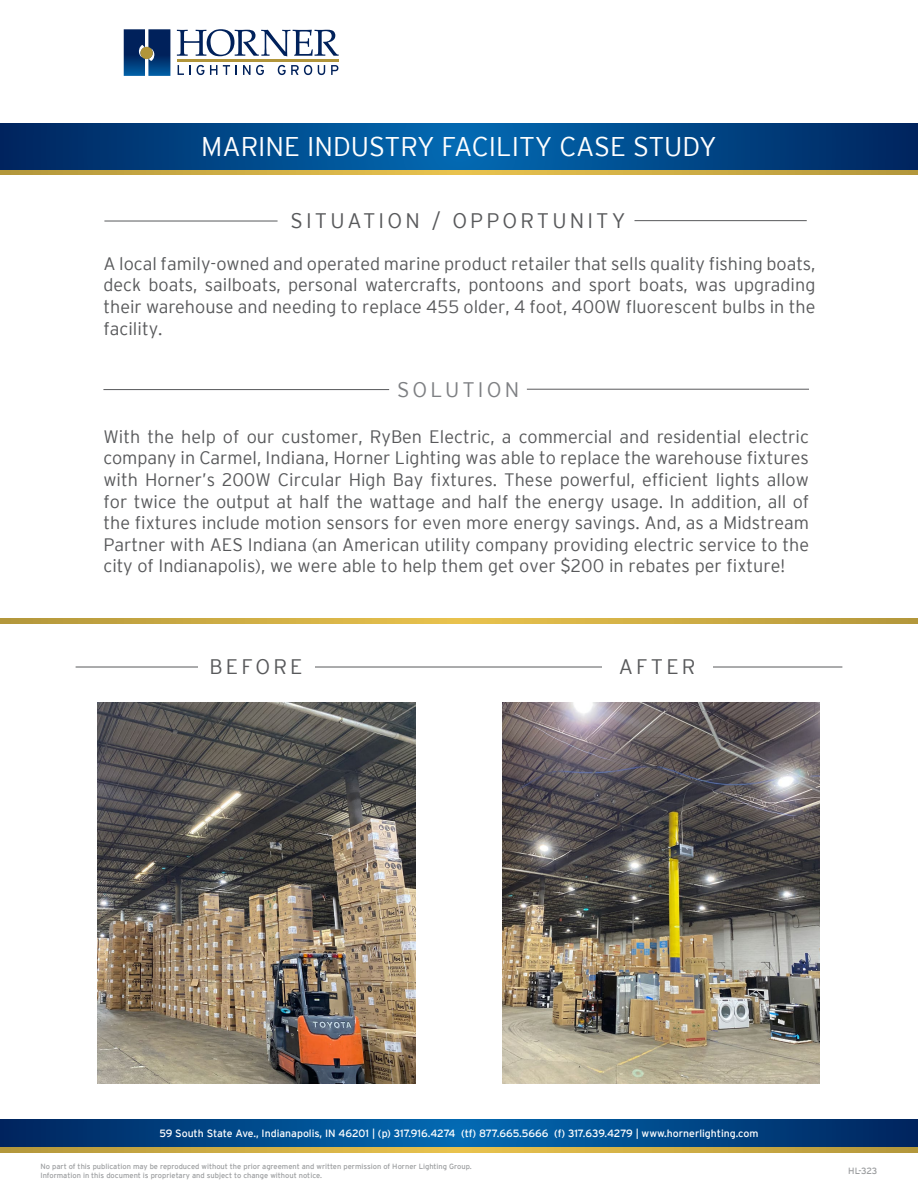
<style>
.page{position:relative;width:918px;height:1188px;background:#fff}
.page>*{position:absolute;margin:0;border:0;box-sizing:border-box;transform-origin:0 0}
.t1{font:300 27px "Interstate";color:#fff}
.t2{font:300 21px "Interstate";letter-spacing:.15em;color:#58595b}
.t3{font:300 21px "Interstate";letter-spacing:.15em;color:#7e8083}
.t4{font:300 18px/21.6px "Interstate";color:#58595b;text-align:justify}
.t5{font:10.5px "Interstate";color:#fff}
.t6{font:9px "Interstate";color:#9c9ea0}
.t7{font:7.5px/9px "Interstate";color:#9c9ea0}
</style>
<div class="page">
<svg style="left:177px;top:29px;width:162px;height:27px"></svg>
<hr style="left:177px;top:59px;width:162px;height:3px;background:#b1953a">
<img style="left:124px;top:29px;width:46px;height:47px">
<div style="left:140px;top:47px;width:13px;height:12px;background:#b1953a;border-radius:50%"></div>
<svg style="left:178px;top:65px;width:13px;height:10px"></svg>
<svg style="left:197px;top:65px;width:7px;height:10px"></svg>
<svg style="left:210px;top:65px;width:7px;height:10px"></svg>
<svg style="left:223px;top:65px;width:14px;height:10px"></svg>
<svg style="left:243px;top:65px;width:21px;height:10px"></svg>
<svg style="left:278px;top:65px;width:34px;height:10px"></svg>
<svg style="left:318px;top:65px;width:7px;height:10px"></svg>
<svg style="left:331px;top:65px;width:7px;height:10px"></svg>
<svg style="left:0;top:1120px;width:918px;height:28px;background:#074a85"></svg>
<svg style="left:0;top:1148px;width:918px;height:4px;background:#cdac44"></svg>
<svg style="left:0;top:123px;width:918px;height:47px;background:#004787"></svg>
<svg style="left:0;top:170px;width:918px;height:5px;background:#cdac44"></svg>
<hr style="left:104px;top:221px;width:174px;height:1px;background:#58595b">
<hr style="left:634px;top:220px;width:173px;height:1px;background:#58595b">
<hr style="left:103px;top:389px;width:286px;height:1px;background:#58595b">
<hr style="left:527px;top:389px;width:282px;height:1px;background:#58595b">
<svg style="left:0;top:619px;width:918px;height:4px;background:#cdac44"></svg>
<hr style="left:76px;top:667px;width:766px;height:1px;background:#58595b">
<div style="left:602px;top:655px;width:110px;height:34px;background:#fff"></div>
<div style="left:198px;top:655px;width:116px;height:36px;background:#fff"></div>
<img style="left:98px;top:703px;width:318px;height:381px">
<img style="left:502px;top:702px;width:318px;height:381px">
<h1 class="t1" style="left:201px;top:132px;width:517px">MARINE INDUSTRY FACILITY CASE STUDY</h1>
<p class="t2" style="left:290px;top:209px;width:336px">SITUATION / OPPORTUNITY</p>
<p class="t4" style="left:103px;top:252px;width:714px">A local family-owned and operated marine product retailer that sells quality fishing boats, deck boats, sailboats, personal watercrafts, pontoons and sport boats, was upgrading their warehouse and needing to replace 455 older, 4 foot, 400W fluorescent bulbs in the facility.</p>
<p class="t3" style="left:397px;top:377px;width:124px">SOLUTION</p>
<p class="t4" style="left:103px;top:426px;width:707px">With the help of our customer, RyBen Electric, a commercial and residential electric company in Carmel, Indiana, Horner Lighting was able to replace the warehouse fixtures with Horner’s 200W Circular High Bay fixtures. These powerful, efficient lights allow for twice the output at half the wattage and half the energy usage. In addition, all of the fixtures include motion sensors for even more energy savings. And, as a Midstream Partner with AES Indiana (an American utility company providing electric service to the city of Indianapolis), we were able to help them get over $200 in rebates per fixture!</p>
<p class="t2" style="left:210px;top:655px;width:94px">BEFORE</p>
<p class="t2" style="left:619px;top:655px;width:78px">AFTER</p>
<p class="t5" style="left:159px;top:1128px;width:601px">59 South State Ave., Indianapolis, IN 46201 | (p) 317.916.4274 (tf) 877.665.5666 (f) 317.639.4279 | www.hornerlighting.com</p>
<p class="t7" style="left:40px;top:1162px;width:433px">No part of this publication may be reproduced without the prior agreement and written permission of Horner Lighting Group.<br>Information in this document is proprietary and subject to change without notice.</p>
<p class="t6" style="left:848px;top:1166px;width:31px">HL-323</p>
</div>
